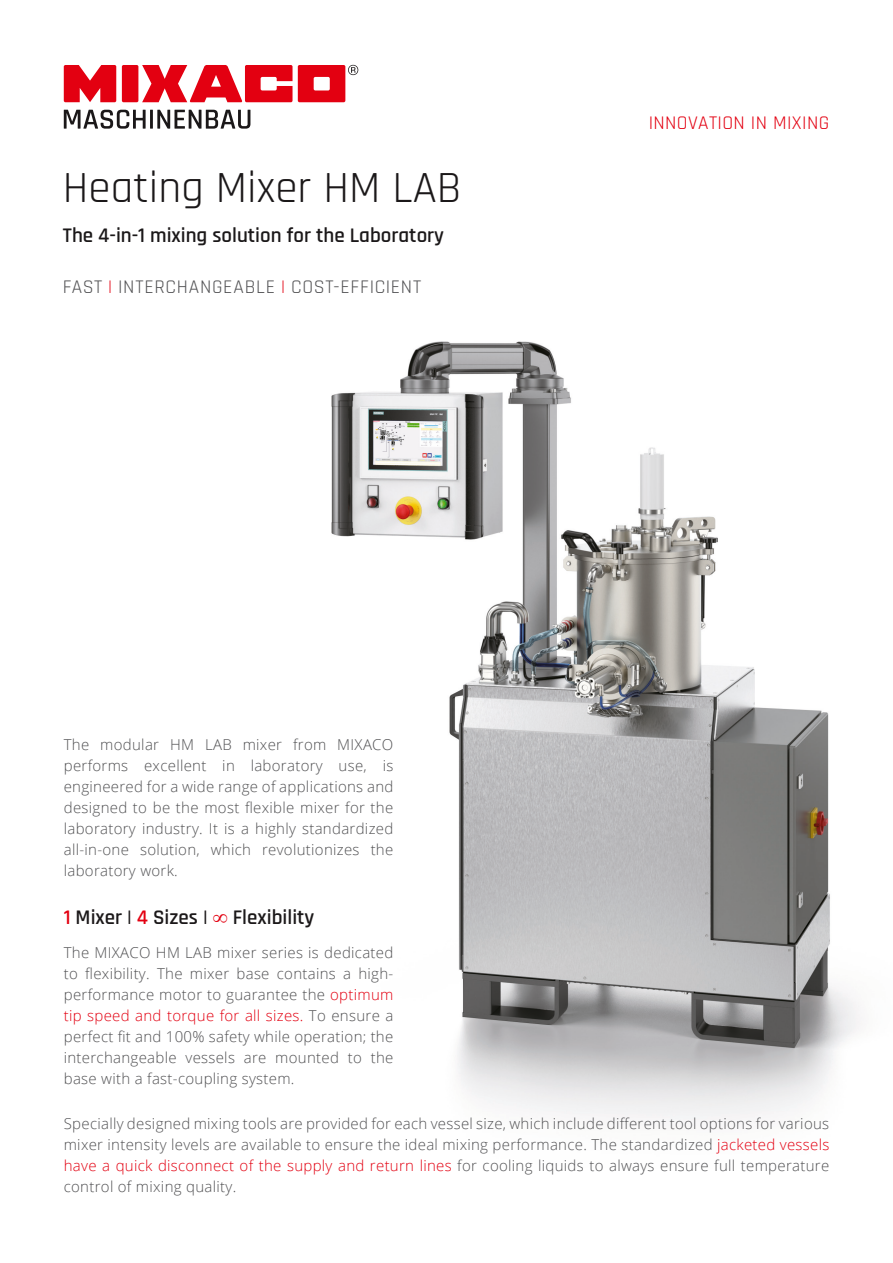
<style>
.page{position:relative;width:893px;height:1263px;background:#fff}
.page>*{position:absolute;margin:0;border:0;box-sizing:border-box;transform-origin:0 0}
.t1{font:45px "Rajdhani";color:#1b1819}
.t2{font:600 21px "Rajdhani";color:#1b1819}
.t3{font:19.5px "Rajdhani";letter-spacing:.03em;color:#525254}
.t4{font:19.5px "Rajdhani";letter-spacing:.02em;color:#e30011}
.t5{font:300 15px/21px "Open Sans";letter-spacing:.02em;color:#525254;text-align:justify}
.s1{color:#e30011}
</style>
<div class="page">
<img style="left:331px;top:341px;width:530px;height:779px">
<div style="left:122px;top:65px;width:16px;height:37px;background:#e30011;border-radius:2px"></div>
<svg style="left:64px;top:65px;width:52px;height:37px;background:#e72a38"></svg>
<svg style="left:142px;top:65px;width:216px;height:37px"></svg>
<svg style="left:64px;top:110px;width:82px;height:19px"></svg>
<hr style="left:150px;top:110px;width:3px;height:19px;background:#1b1819">
<svg style="left:157px;top:110px;width:93px;height:19px"></svg>
<h1 class="t1" style="left:63px;top:162px;width:400px">Heating Mixer HM LAB</h1>
<h2 class="t2" style="left:63px;top:223px;width:383px">The 4-in-1 mixing solution for the Laboratory</h2>
<h3 class="t3" style="left:63px;top:276px;width:360px">FAST <span class="s1">|</span> INTERCHANGEABLE <span class="s1">|</span> COST-EFFICIENT</h3>
<h3 class="t4" style="left:649px;top:111px;width:182px">INNOVATION IN MIXING</h3>
<p class="t5" style="left:64px;top:734px;width:331px">The modular HM LAB mixer from MIXACO performs excellent in laboratory use, is engineered for a wide range of applications and designed to be the most flexible mixer for the laboratory industry. It is a highly standardized all-in-one solution, which revolutionizes the laboratory work.</p>
<h2 class="t2" style="left:64px;top:905px;width:252px"><span class="s1">1</span> Mixer | <span class="s1">4</span> Sizes | <span class="s1">∞</span> Flexibility</h2>
<p class="t5" style="left:64px;top:942px;width:331px">The MIXACO HM LAB mixer series is dedicated to flexibility. The mixer base contains a high&shy;performance motor to guarantee the <span class="s1">optimum tip speed and torque for all sizes.</span> To ensure a perfect fit and 100% safety while operation; the interchangeable vessels are mounted to the base with a fast-coupling system.</p>
<p class="t5" style="left:64px;top:1112px;width:767px">Specially designed mixing tools are provided for each vessel size, which include different tool options for various mixer intensity levels are available to ensure the ideal mixing performance. The standardized <span class="s1">jacketed vessels have a quick disconnect of the supply and return lines</span> for cooling liquids to always ensure full temperature control of mixing quality.</p>
</div>
